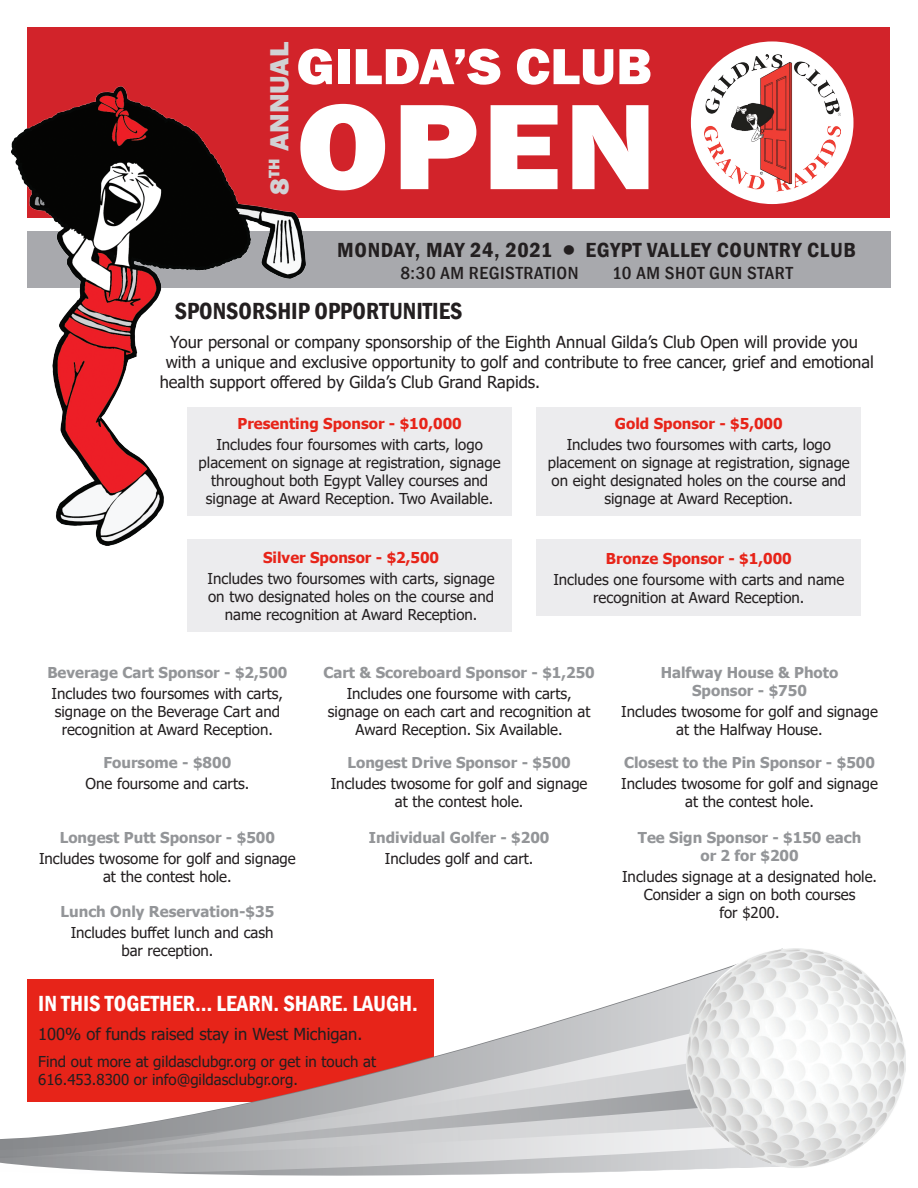
<style>
.page{position:relative;width:918px;height:1188px;background:#fff}
.page>*{position:absolute;margin:0;border:0;box-sizing:border-box;transform-origin:0 0}
.t1{font:800 126px "Franklin Gothic";color:#fff;scale:1.06 1}
.t2{font:800 52.5px "Franklin Gothic";color:#fff;scale:1.06 1}
.t3{font:800 27px "Franklin Gothic";color:#d1d2d4;scale:1.06 1}
.t4{font:600 condensed 24px "Franklin Gothic";color:#231f20}
.t5{font:600 condensed 22.5px "Franklin Gothic";color:#fff}
.t6{font:600 condensed 21px "Franklin Gothic";letter-spacing:.03em;color:#231f20;scale:1.06 1}
.t7{font:500 condensed 18px "Franklin Gothic";letter-spacing:.03em;color:#231f20;scale:1.06 1}
.t8{font:16.5px "Tahoma";color:#231f20}
.t9{font:800 15.75px "Franklin Gothic";color:#d1d2d4;scale:1.06 1}
.t10{font:15px/18px "Tahoma";color:#231f20;text-align:center}
.t11{font:700 15px/18px "Tahoma";color:#939598;text-align:center}
.t12{font:700 15px "Tahoma";color:#e72419}
</style>
<div class="page">
<div style="left:27px;top:232px;width:864px;height:56px;background:#a8a9ad"></div>
<div style="left:187px;top:407px;width:325px;height:109px;background:#ececee"></div>
<div style="left:28px;top:28px;width:862px;height:190px;background:#d2232a"></div>
<img style="left:11px;top:86px;width:308px;height:459px">
<div style="left:691px;top:41px;width:162px;height:163px;background:#fff;border-radius:50%"></div>
<img style="left:704px;top:54px;width:136px;height:137px">
<svg style="left:27px;top:979px;width:659px;height:28px;fill:#e72419"></svg>
<svg style="left:27px;top:1007px;width:668px;height:169px;fill:#e72419"></svg>
<svg style="left:27px;top:1041px;width:659px;height:35px;fill:#e72419"></svg>
<svg style="left:0;top:1076px;width:686px;height:93px"></svg>
<div style="left:536px;top:407px;width:325px;height:109px;background:#ececee"></div>
<div style="left:187px;top:540px;width:325px;height:92px;background:#ececee"></div>
<div style="left:536px;top:540px;width:325px;height:76px;background:#ececee"></div>
<img style="left:686px;top:949px;width:219px;height:220px">
<p class="t3" style="left:262px;top:195px;width:145px;rotate:-90deg">8 ANNUAL</p>
<p class="t9" style="left:264px;top:178px;width:20px;rotate:-90deg">TH</p>
<p class="t2" style="left:297px;top:33px;width:337px">GILDA’S CLUB</p>
<p class="t1" style="left:297px;top:65px;width:341px">OPEN</p>
<p class="t6" style="left:337px;top:236px;width:491px">MONDAY, MAY 24, 2021 ● EGYPT VALLEY COUNTRY CLUB</p>
<p class="t7" style="left:400px;top:261px;width:170px">8:30 AM REGISTRATION</p>
<p class="t7" style="left:612px;top:261px;width:172px">10 AM SHOT GUN START</p>
<p class="t4" style="left:175px;top:295px;width:289px">SPONSORSHIP OPPORTUNITIES</p>
<p class="t8" style="left:170px;top:331px;width:689px">Your personal or company sponsorship of the Eighth Annual Gilda’s Club Open will provide you</p>
<p class="t8" style="left:166px;top:351px;width:710px">with a unique and exclusive opportunity to golf and contribute to free cancer, grief and emotional</p>
<p class="t8" style="left:160px;top:371px;width:382px">health support offered by Gilda’s Club Grand Rapids.</p>
<p class="t12" style="left:238px;top:414px;width:226px">Presenting Sponsor - $10,000</p>
<p class="t10" style="left:199px;top:437px;width:304px">Includes four foursomes with carts, logo placement on signage at registration, signage throughout both Egypt Valley courses and signage at Award Reception. Two Available.</p>
<p class="t12" style="left:615px;top:414px;width:169px">Gold Sponsor - $5,000</p>
<p class="t10" style="left:548px;top:437px;width:304px">Includes two foursomes with carts, logo placement on signage at registration, signage on eight designated holes on the course and signage at Award Reception.</p>
<p class="t12" style="left:263px;top:547px;width:178px">Silver Sponsor - $2,500</p>
<p class="t10" style="left:208px;top:570px;width:289px">Includes two foursomes with carts, signage on two designated holes on the course and name recognition at Award Reception.</p>
<p class="t12" style="left:606px;top:548px;width:187px">Bronze Sponsor - $1,000</p>
<p class="t10" style="left:553px;top:571px;width:293px">Includes one foursome with carts and name recognition at Award Reception.</p>
<p class="t11" style="left:47px;top:664px;width:242px">Beverage Cart Sponsor - $2,500</p>
<p class="t10" style="left:52px;top:685px;width:233px">Includes two foursomes with carts, signage on the Beverage Cart and recognition at Award Reception.</p>
<p class="t11" style="left:104px;top:754px;width:129px">Foursome - $800</p>
<p class="t10" style="left:85px;top:775px;width:165px">One foursome and carts.</p>
<p class="t11" style="left:60px;top:830px;width:217px">Longest Putt Sponsor - $500</p>
<p class="t10" style="left:39px;top:851px;width:258px">Includes twosome for golf and signage at the contest hole.</p>
<p class="t11" style="left:323px;top:664px;width:273px">Cart &amp; Scoreboard Sponsor - $1,250</p>
<p class="t10" style="left:328px;top:685px;width:264px">Includes one foursome with carts, signage on each cart and recognition at<br>Award Reception. Six Available.</p>
<p class="t11" style="left:348px;top:754px;width:225px">Longest Drive Sponsor - $500</p>
<p class="t10" style="left:331px;top:775px;width:258px">Includes twosome for golf and signage at the contest hole.</p>
<p class="t11" style="left:369px;top:830px;width:182px">Individual Golfer - $200</p>
<p class="t10" style="left:385px;top:851px;width:150px">Includes golf and cart.</p>
<p class="t11" style="left:661px;top:664px;width:179px">Halfway House &amp; Photo<br>Sponsor - $750</p>
<p class="t10" style="left:621px;top:703px;width:258px">Includes twosome for golf and signage at the Halfway House.</p>
<p class="t11" style="left:624px;top:754px;width:252px">Closest to the Pin Sponsor - $500</p>
<p class="t10" style="left:621px;top:775px;width:258px">Includes twosome for golf and signage at the contest hole.</p>
<p class="t11" style="left:638px;top:830px;width:225px">Tee Sign Sponsor - $150 each or 2 for $200</p>
<p class="t10" style="left:622px;top:869px;width:257px">Includes signage at a designated hole.<br>Consider a sign on both courses</p>
<p class="t11" style="left:61px;top:903px;width:215px">Lunch Only Reservation-$35</p>
<p class="t10" style="left:719px;top:905px;width:62px">for $200.</p>
<p class="t10" style="left:121px;top:925px;width:154px;text-align:left;text-indent:-51px">Includes buffet lunch and cash bar reception.</p>
<p class="t5" style="left:38px;top:989px;width:381px">IN THIS TOGETHER… LEARN. SHARE. LAUGH.</p>
<p class="t8" style="left:38px;top:1023px;width:326px">100% of funds raised stay in West Michigan.</p>
<p class="t10" style="left:38px;top:1053px;width:339px;text-align:left">Find out more at gildasclubgr.org or get in touch at<br>616.453.8300 or info@gildasclubgr.org.</p>
</div>
